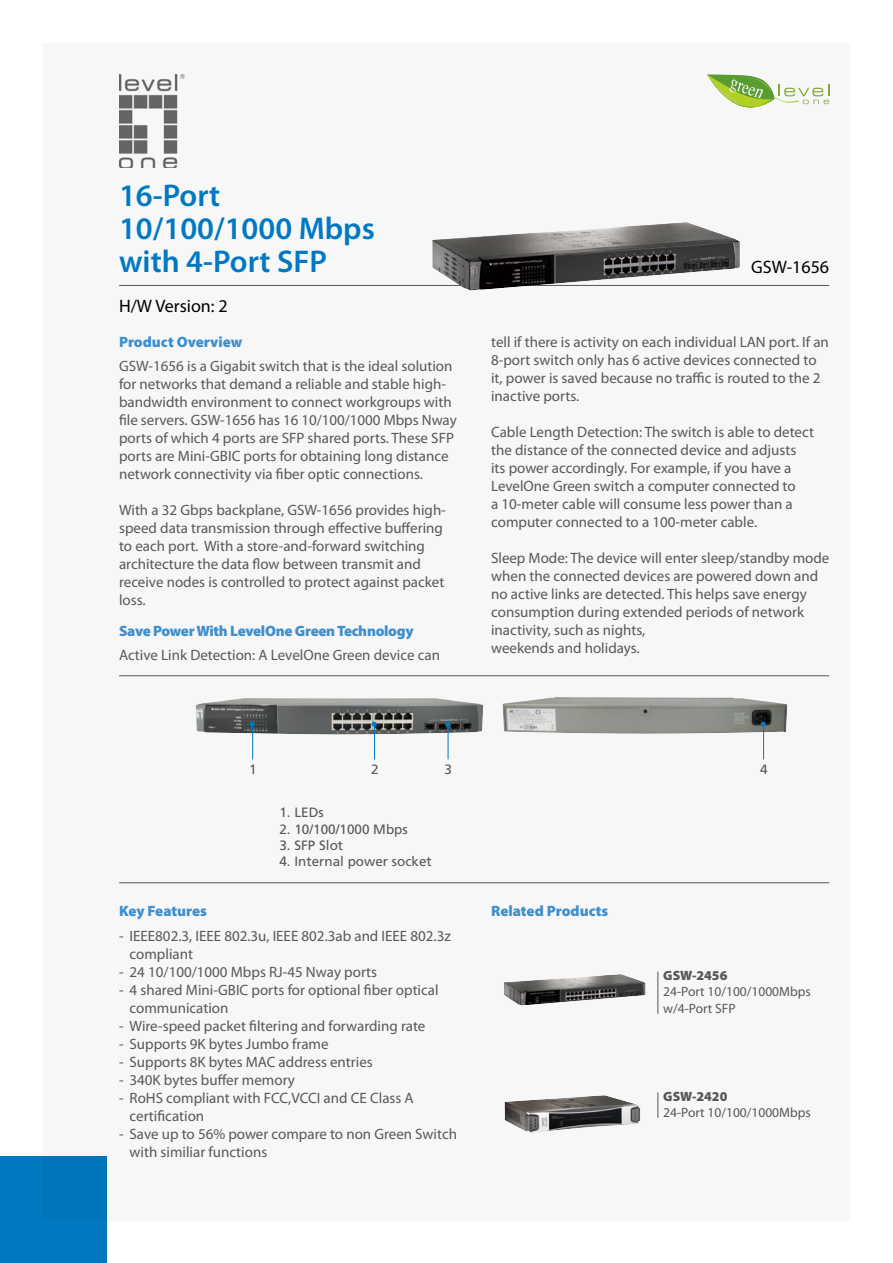
<style>
.page{position:relative;width:893px;height:1263px;background:#fff}
.page>*{position:absolute;margin:0;border:0;box-sizing:border-box;transform-origin:0 0}
.t1{font:600 31.5px/33px "Myriad Pro";color:#0079c2}
.t2{font:18px "Myriad Pro";color:#000}
.t3{font:15px/18px "Myriad Pro";color:#595757}
.t4{font:900 15px "Myriad Pro";letter-spacing:-.01em;color:#3e8fce}
.t5{font:13.5px "Frutiger CE";color:#595757}
.t6{font:13.5px/16.2px "Myriad Pro";color:#595757}
.t7{font:900 13.5px "Myriad Pro";color:#595757}
</style>
<div class="page">
<div style="left:43px;top:43px;width:807px;height:1177px;background:#f7f7f7"></div>
<div style="left:0;top:1157px;width:106px;height:106px;background:#0079c2"></div>
<img style="left:119px;top:74px;width:66px;height:94px">
<hr style="left:119px;top:285px;width:710px;height:1px;background:#595757">
<hr style="left:119px;top:675px;width:710px;height:1px;background:#595757">
<hr style="left:119px;top:882px;width:710px;height:1px;background:#595757">
<hr style="left:657px;top:972px;width:1px;height:42px;background:#595757">
<svg style="left:657px;top:1092px;width:1px;height:26px"></svg>
<svg style="left:707px;top:74px;width:122px;height:34px"></svg>
<img style="left:432px;top:222px;width:308px;height:68px">
<img style="left:196px;top:698px;width:287px;height:37px">
<img style="left:502px;top:697px;width:285px;height:37px">
<hr style="left:252px;top:725px;width:1px;height:34px;background:#0079c2">
<svg style="left:250px;top:722px;width:5px;height:5px"></svg>
<hr style="left:448px;top:725px;width:1px;height:34px;background:#0079c2">
<svg style="left:445px;top:722px;width:5px;height:5px"></svg>
<hr style="left:763px;top:725px;width:1px;height:34px;background:#0079c2">
<svg style="left:761px;top:722px;width:5px;height:5px"></svg>
<hr style="left:374px;top:725px;width:1px;height:34px;background:#0079c2">
<svg style="left:372px;top:722px;width:5px;height:5px"></svg>
<img style="left:504px;top:974px;width:142px;height:31px">
<img style="left:504px;top:1095px;width:136px;height:38px">
<h1 class="t1" style="left:119px;top:178px;width:257px">16-Port<br>10/100/1000 Mbps with 4-Port SFP</h1>
<p class="t2" style="left:119px;top:295px;width:110px">H/W Version: 2</p>
<p class="t4" style="left:119px;top:332px;width:125px">Product Overview</p>
<p class="t3" style="left:119px;top:357px;width:339px">GSW-1656 is a Gigabit switch that is the ideal solution for networks that demand a reliable and stable high&shy;bandwidth environment to connect workgroups with file servers. GSW-1656 has 16 10/100/1000 Mbps Nway ports of which 4 ports are SFP shared ports. These SFP ports are Mini-GBIC ports for obtaining long distance network connectivity via fiber optic connections.</p>
<p class="t3" style="left:119px;top:501px;width:328px">With a 32 Gbps backplane, GSW-1656 provides high&shy;speed data transmission through effective buffering to each port. With a store-and-forward switching architecture the data flow between transmit and receive nodes is controlled to protect against packet loss.</p>
<p class="t4" style="left:119px;top:621px;width:296px">Save Power With LevelOne Green Technology</p>
<p class="t3" style="left:119px;top:646px;width:322px">Active Link Detection: A LevelOne Green device can</p>
<p class="t2" style="left:751px;top:256px;width:79px">GSW-1656</p>
<p class="t3" style="left:491px;top:332px;width:339px">tell if there is activity on each individual LAN port. If an 8-port switch only has 6 active devices connected to it, power is saved because no traffic is routed to the 2 inactive ports.</p>
<p class="t3" style="left:491px;top:422px;width:324px">Cable Length Detection: The switch is able to detect the distance of the connected device and adjusts its power accordingly. For example, if you have a LevelOne Green switch a computer connected to<br>a 10-meter cable will consume less power than a computer connected to a 100-meter cable.</p>
<p class="t3" style="left:491px;top:548px;width:340px">Sleep Mode: The device will enter sleep/standby mode when the connected devices are powered down and no active links are detected. This helps save energy consumption during extended periods of network inactivity, such as nights,<br>weekends and holidays.</p>
<p class="t5" style="left:249px;top:761px;width:9px">1</p>
<p class="t5" style="left:371px;top:761px;width:9px">2</p>
<p class="t5" style="left:445px;top:761px;width:9px">3</p>
<p class="t5" style="left:760px;top:761px;width:9px">4</p>
<p class="t5" style="left:279px;top:805px;width:46px">1. LEDs</p>
<p class="t5" style="left:279px;top:821px;width:130px">2. 10/100/1000 Mbps</p>
<p class="t5" style="left:279px;top:837px;width:65px">3. SFP Slot</p>
<p class="t5" style="left:279px;top:853px;width:154px">4. Internal power socket</p>
<p class="t4" style="left:119px;top:901px;width:89px">Key Features</p>
<p class="t3" style="left:130px;top:926px;width:323px;text-indent:-10px">- IEEE802.3, IEEE 802.3u, IEEE 802.3ab and IEEE 802.3z compliant</p>
<p class="t3" style="left:119px;top:962px;width:260px">- 24 10/100/1000 Mbps RJ-45 Nway ports</p>
<p class="t3" style="left:130px;top:980px;width:311px;text-indent:-10px">- 4 shared Mini-GBIC ports for optional fiber optical communication</p>
<p class="t3" style="left:119px;top:1016px;width:308px">- Wire-speed packet filtering and forwarding rate</p>
<p class="t3" style="left:119px;top:1034px;width:211px">- Supports 9K bytes Jumbo frame</p>
<p class="t3" style="left:119px;top:1052px;width:255px">- Supports 8K bytes MAC address entries</p>
<p class="t3" style="left:119px;top:1070px;width:177px">- 340K bytes buffer memory</p>
<p class="t3" style="left:130px;top:1088px;width:286px;text-indent:-10px">- RoHS compliant with FCC,VCCI and CE Class A certification</p>
<p class="t3" style="left:130px;top:1124px;width:329px;text-indent:-10px">- Save up to 56% power compare to non Green Switch with similiar functions</p>
<p class="t4" style="left:491px;top:901px;width:119px">Related Products</p>
<p class="t7" style="left:663px;top:966px;width:66px">GSW-2456</p>
<p class="t6" style="left:663px;top:983px;width:149px">24-Port 10/100/1000Mbps w/4-Port SFP</p>
<p class="t7" style="left:663px;top:1087px;width:66px">GSW-2420</p>
<p class="t6" style="left:663px;top:1104px;width:149px">24-Port 10/100/1000Mbps</p>
</div>
